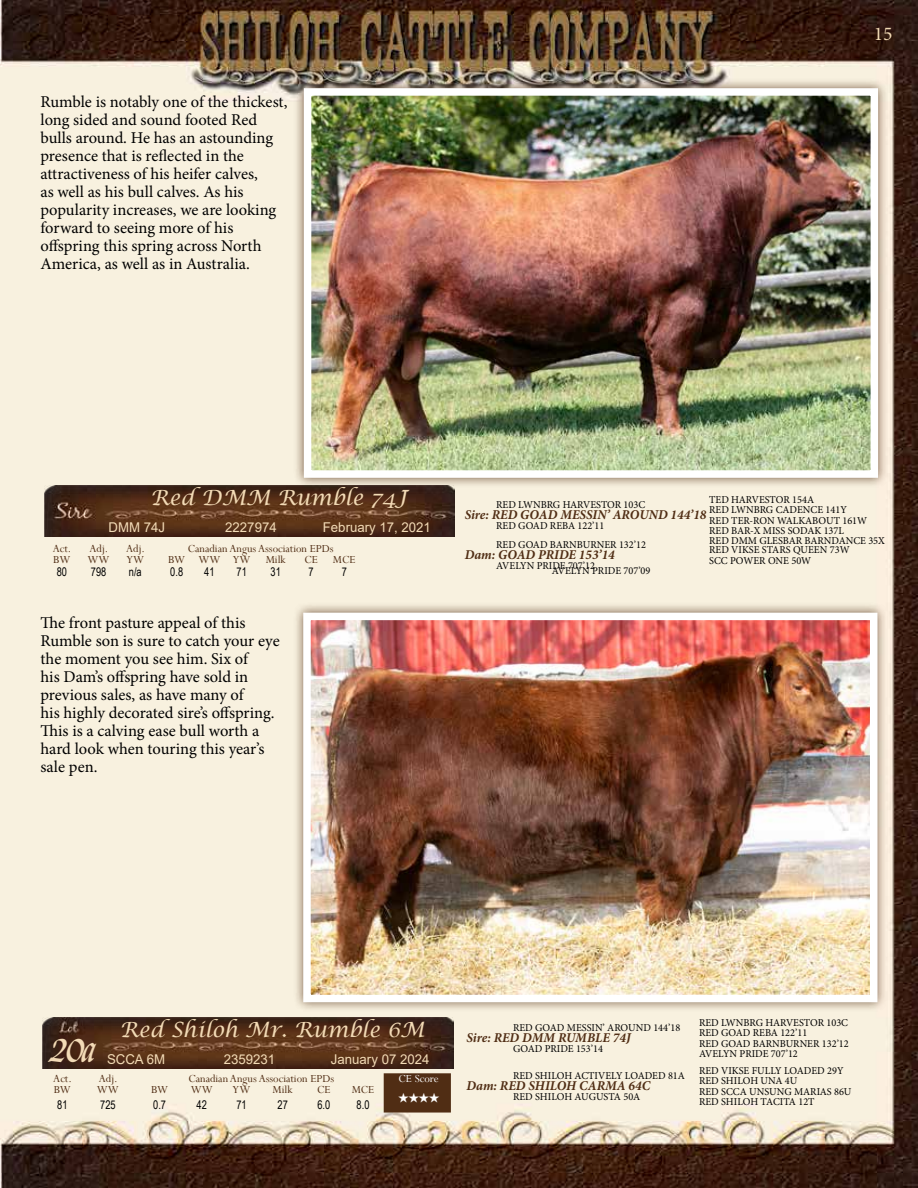
<style>
.page{position:relative;width:918px;height:1188px;background:#fff}
.page>*{position:absolute;margin:0;border:0;box-sizing:border-box;transform-origin:0 0}
.t1{font:37.5px "Lydian Cursive BT";color:#f3dbb6;scale:.89 1}
.t2{font:italic 21px "Lucida Calligraphy";color:#f3dbb6}
.t3{font:19.5px "Minion Pro";color:#f3dbb6}
.t4{font:16.5px/18px "Minion Pro";letter-spacing:-.005em;color:#000}
.t5{font:italic 700 13.5px "Minion Pro";color:#502d14}
.t6{font:13.5px "Arial";color:#f3dbb6}
.t7{font:12px "Perpetua";color:#502d14}
.t8{font:12px "Arial Narrow";color:#000;scale:.94 1}
.t9{font:12px "Perpetua";color:#fff}
.t10{font:10.5px/9.9px "Minion Pro";color:#000}
</style>
<div class="page">
<img style="left:0;top:0;width:918px;height:1188px">
<div style="left:294px;top:78px;width:594px;height:410px;background:#502d14;opacity:.75"></div>
<img style="left:313px;top:97px;width:556px;height:372px">
<div style="left:304px;top:88px;width:574px;height:390px;border:8px solid #fff"></div>
<img style="left:44px;top:486px;width:411px;height:51px">
<div style="left:293px;top:603px;width:595px;height:409px;background:#502d14;opacity:.75"></div>
<img style="left:312px;top:622px;width:557px;height:371px">
<div style="left:303px;top:613px;width:575px;height:389px;border:8px solid #fff"></div>
<img style="left:43px;top:1017px;width:410px;height:52px">
<div style="left:384px;top:1073px;width:67px;height:40px;background:#502d14"></div>
<p class="t4" style="left:40px;top:93px;width:248px">Rumble is notably one of the thickest, long sided and sound footed Red bulls around. He has an astounding presence that is reflected in the attractiveness of his heifer calves,<br>as well as his bull calves. As his popularity increases, we are looking forward to seeing more of his offspring this spring across North America, as well as in Australia.</p>
<p class="t3" style="left:874px;top:21px;width:20px">15</p>
<p class="t2" style="left:151px;top:485px;width:258px">Red DMM Rumble 74J</p>
<p class="t6" style="left:109px;top:518px;width:58px">DMM 74J</p>
<p class="t6" style="left:225px;top:518px;width:53px">2227974</p>
<p class="t6" style="left:323px;top:518px;width:110px">February 17, 2021</p>
<p class="t7" style="left:53px;top:541px;width:20px">Act.</p>
<p class="t7" style="left:89px;top:541px;width:20px">Adj.</p>
<p class="t7" style="left:126px;top:541px;width:20px">Adj.</p>
<p class="t7" style="left:188px;top:541px;width:147px">Canadian Angus Association EPDs</p>
<p class="t7" style="left:53px;top:552px;width:19px">BW</p>
<p class="t7" style="left:88px;top:552px;width:24px">WW</p>
<p class="t7" style="left:126px;top:552px;width:19px">YW</p>
<p class="t7" style="left:168px;top:552px;width:84px">BW WW YW</p>
<p class="t7" style="left:266px;top:552px;width:22px">Milk</p>
<p class="t7" style="left:304px;top:552px;width:15px">CE</p>
<p class="t7" style="left:333px;top:552px;width:24px">MCE</p>
<p class="t8" style="left:57px;top:563px;width:12px">80</p>
<p class="t8" style="left:91px;top:563px;width:18px">798</p>
<p class="t8" style="left:129px;top:563px;width:15px">n/a</p>
<p class="t8" style="left:170px;top:563px;width:15px">0.8</p>
<p class="t8" style="left:204px;top:563px;width:12px">41</p>
<p class="t8" style="left:237px;top:563px;width:12px">71</p>
<p class="t8" style="left:271px;top:563px;width:12px">31</p>
<p class="t8" style="left:309px;top:563px;width:7px">7</p>
<p class="t8" style="left:342px;top:563px;width:7px">7</p>
<p class="t4" style="left:40px;top:613px;width:241px">The front pasture appeal of this<br>Rumble son is sure to catch your eye the moment you see him. Six of<br>his Dam’s offspring have sold in previous sales, as have many of<br>his highly decorated sire’s offspring.<br>This is a calving ease bull worth a hard look when touring this year’s sale pen.</p>
<p class="t10" style="left:709px;top:495px;width:106px">TED HARVESTOR 154A</p>
<p class="t10" style="left:496px;top:500px;width:151px">RED LWNBRG HARVESTOR 103C</p>
<p class="t10" style="left:709px;top:505px;width:139px">RED LWNBRG CADENCE 141Y</p>
<p class="t5" style="left:465px;top:505px;width:243px">Sire: RED GOAD MESSIN’ AROUND 144’18</p>
<p class="t10" style="left:496px;top:520px;width:110px">RED GOAD REBA 122’11</p>
<p class="t10" style="left:709px;top:515px;width:177px">RED TER-RON WALKABOUT 161W<br>RED BAR-X MISS SODAK 137L<br>RED DMM GLESBAR BARNDANCE 35X</p>
<p class="t10" style="left:496px;top:540px;width:151px">RED GOAD BARNBURNER 132’12</p>
<p class="t10" style="left:709px;top:545px;width:142px">RED VIKSE STARS QUEEN 73W</p>
<p class="t5" style="left:465px;top:545px;width:152px">Dam: GOAD PRIDE 153’14</p>
<p class="t10" style="left:496px;top:561px;width:100px">AVELYN PRIDE 707’12</p>
<p class="t10" style="left:709px;top:556px;width:104px">SCC POWER ONE 50W</p>
<p class="t10" style="left:552px;top:566px;width:100px">AVELYN PRIDE 707’09</p>
<h1 class="t1" style="left:50px;top:1024px;width:54px">20a</h1>
<p class="t2" style="left:120px;top:1017px;width:306px">Red Shiloh Mr. Rumble 6M</p>
<p class="t6" style="left:107px;top:1050px;width:60px">SCCA 6M</p>
<p class="t6" style="left:224px;top:1050px;width:53px">2359231</p>
<p class="t6" style="left:331px;top:1050px;width:100px">January 07 2024</p>
<p class="t7" style="left:53px;top:1071px;width:20px">Act.</p>
<p class="t7" style="left:99px;top:1071px;width:20px">Adj.</p>
<p class="t7" style="left:188px;top:1071px;width:147px">Canadian Angus Association EPDs</p>
<p class="t9" style="left:399px;top:1071px;width:42px">CE Score</p>
<p class="t7" style="left:54px;top:1082px;width:19px">BW</p>
<p class="t7" style="left:97px;top:1082px;width:24px">WW</p>
<p class="t7" style="left:151px;top:1082px;width:19px">BW</p>
<p class="t7" style="left:191px;top:1082px;width:24px">WW</p>
<p class="t7" style="left:233px;top:1082px;width:19px">YW</p>
<p class="t7" style="left:273px;top:1082px;width:22px">Milk</p>
<p class="t7" style="left:317px;top:1082px;width:15px">CE</p>
<p class="t7" style="left:352px;top:1082px;width:24px">MCE</p>
<p class="t8" style="left:57px;top:1096px;width:12px">81</p>
<p class="t8" style="left:100px;top:1096px;width:18px">725</p>
<p class="t8" style="left:153px;top:1096px;width:15px">0.7</p>
<p class="t8" style="left:197px;top:1096px;width:12px">42</p>
<p class="t8" style="left:236px;top:1096px;width:12px">71</p>
<p class="t8" style="left:278px;top:1096px;width:12px">27</p>
<p class="t8" style="left:318px;top:1096px;width:15px">6.0</p>
<p class="t8" style="left:357px;top:1096px;width:15px">8.0</p>
<p class="t10" style="left:699px;top:1018px;width:151px">RED LWNBRG HARVESTOR 103C</p>
<p class="t10" style="left:513px;top:1023px;width:169px">RED GOAD MESSIN’ AROUND 144’18</p>
<p class="t10" style="left:699px;top:1028px;width:110px">RED GOAD REBA 122’11</p>
<p class="t5" style="left:467px;top:1028px;width:166px">Sire: RED DMM RUMBLE 74J</p>
<p class="t10" style="left:699px;top:1039px;width:151px">RED GOAD BARNBURNER 132’12</p>
<p class="t10" style="left:513px;top:1044px;width:91px">GOAD PRIDE 153’14</p>
<p class="t10" style="left:699px;top:1046px;width:146px;line-height:16.6px">AVELYN PRIDE 707’12<br>RED VIKSE FULLY LOADED 29Y</p>
<p class="t10" style="left:513px;top:1071px;width:173px">RED SHILOH ACTIVELY LOADED 81A</p>
<p class="t10" style="left:699px;top:1075px;width:100px">RED SHILOH UNA 4U</p>
<p class="t5" style="left:467px;top:1076px;width:185px">Dam: RED SHILOH CARMA 64C</p>
<p class="t10" style="left:699px;top:1086px;width:154px">RED SCCA UNSUNG MARIAS 86U</p>
<p class="t10" style="left:513px;top:1091px;width:129px">RED SHILOH AUGUSTA 50A</p>
<p class="t10" style="left:699px;top:1096px;width:117px">RED SHILOH TACITA 12T</p>
</div>
